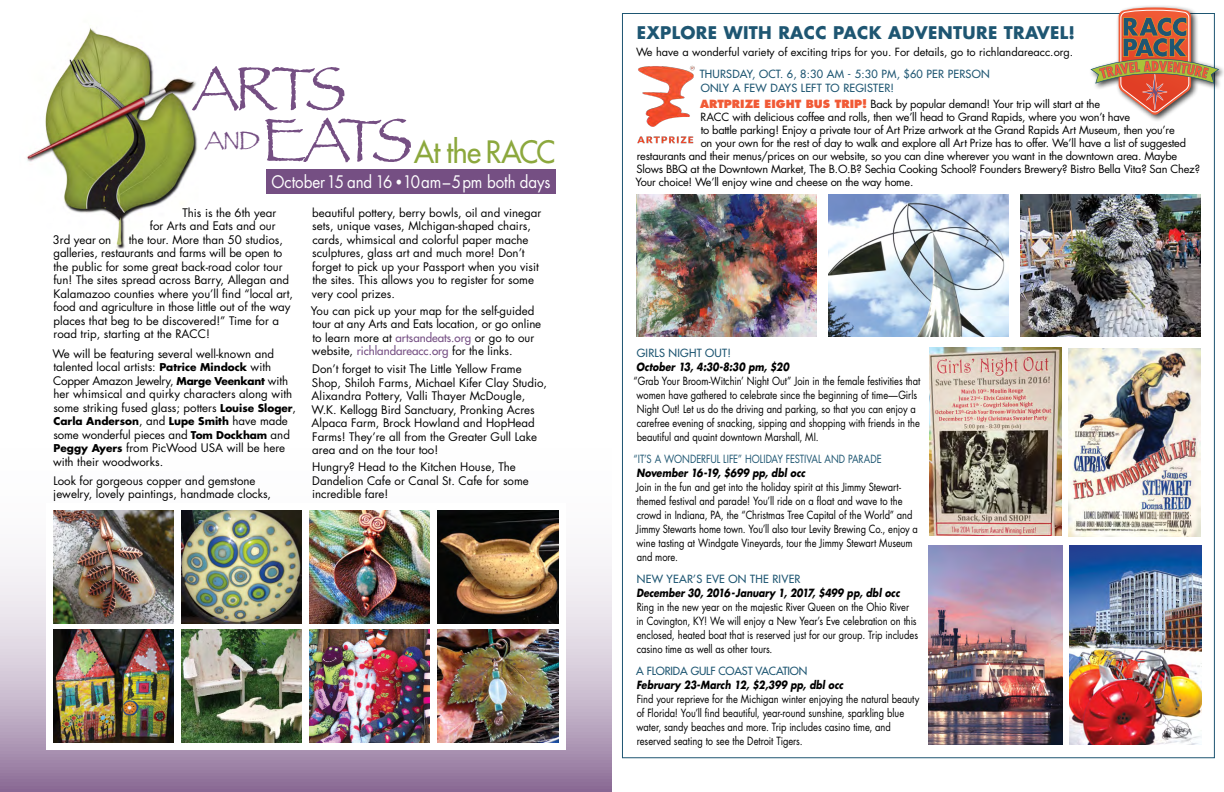
<style>
.page{position:relative;width:1224px;height:792px;background:#fff}
.page>*{position:absolute;margin:0;border:0;box-sizing:border-box;transform-origin:0 0}
.Announcements{font:63.2px "Papyrus";letter-spacing:-.12em;color:#754f83}
.Announcements-2{font:30px "Futura";letter-spacing:-.025em;color:#8ca83d;scale:.95 1}
.Announcements-3{font:26.3px "Papyrus";color:#754f83}
.Travel__Page_Head{font:700 17px "Futura";letter-spacing:.02em;color:#1e5672}
.Announcements-4{font:16.8px "Futura";letter-spacing:-.005em;color:#fff;scale:.9 1}
.t1{font:11.5px/13.5px "Futura";color:#000}
.Travel__Trip_Name{font:11px/14px "Futura";letter-spacing:-.015em;color:#000;scale:.85 1}
.Travel__Trip_Name-2{font:11px "Futura";letter-spacing:-.015em;color:#000}
.PYS_Donors_List_2016{font:11px/14px "Futura";letter-spacing:-.005em;color:#000;scale:.85 1}
.Travel__Trip_Name-3{font:italic 700 11px/14px "Futura";letter-spacing:-.005em;color:#000;scale:.85 1}
.Travel__Trip_Name-4{font:11px/14px "Futura";letter-spacing:.02em;color:#1e5672}
.Featrued_Travel_Copy{font:11px "Futura";color:#000}
.Travel__Trip_Name-5{font:11px "Futura";color:#1e5672;scale:.85 1}
.Travel__Trip_Name-6{font:11px "Futura";letter-spacing:-.01em;color:#1e5672}
.t2{font:700 10.5px "Futura";color:#000}
.s1{font-size:13px}
.s2{font-weight:700;font-size:10.5px}
.s3{font-weight:400;font-size:11.5px}
.s4{color:#754f83}
.s5{font-weight:800;color:#f15a36}
.s6{font-weight:400;font-style:normal;color:#1e5672}
</style>
<div class="page">
<svg style="left:0;top:169px;width:612px;height:623px"></svg>
<div style="left:46px;top:504px;width:519px;height:246px;background:#fff"></div>
<div style="left:266px;top:170px;width:290px;height:24px;background:#754f83"></div>
<img style="left:20px;top:28px;width:178px;height:221px">
<img style="left:53px;top:510px;width:120px;height:113px">
<img style="left:181px;top:510px;width:121px;height:113px">
<img style="left:309px;top:510px;width:121px;height:113px">
<img style="left:438px;top:510px;width:120px;height:113px">
<img style="left:53px;top:630px;width:120px;height:113px">
<img style="left:181px;top:630px;width:121px;height:113px">
<img style="left:309px;top:630px;width:121px;height:113px">
<img style="left:438px;top:630px;width:120px;height:113px">
<img style="left:929px;top:347px;width:133px;height:188px">
<img style="left:1068px;top:349px;width:132px;height:187px">
<img style="left:929px;top:546px;width:133px;height:199px">
<img style="left:1069px;top:546px;width:133px;height:198px">
<div style="left:1088px;top:4px;width:136px;height:118px;background:#000;opacity:.75"></div>
<svg style="left:1090px;top:7px;width:129px;height:108px"></svg>
<img style="left:638px;top:65px;width:56px;height:78px">
<img style="left:636px;top:194px;width:180px;height:143px">
<img style="left:1020px;top:194px;width:180px;height:143px">
<img style="left:828px;top:194px;width:180px;height:143px">
<p class="Announcements" style="left:192px;top:50px;width:156px">ARTS</p>
<p class="Announcements-3" style="left:205px;top:124px;width:57px">AND</p>
<p class="Announcements" style="left:261px;top:102px;width:154px">EATS</p>
<p class="Announcements-2" style="left:414px;top:132px;width:150px">At the RACC</p>
<p class="Announcements-4" style="left:272px;top:170px;width:311px">October15 and 16 <span class="s1">•</span>10am–5pm both days</p>
<p class="t1" style="left:150px;top:206px;width:128px;text-align:right">This is the 6th year<br>for Arts and Eats and our</p>
<p class="t1" style="left:53px;top:233px;width:241px;text-indent:75px">the tour. More than 50 studios, galleries, restaurants and farms will be open to the public for some great back-road color tour fun! The sites spread across Barry, Allegan and Kalamazoo counties where you’ll find “local art, food and agriculture in those little out of the way places that beg to be discovered!” Time for a road trip, starting at the RACC!</p>
<p class="t1" style="left:53px;top:347px;width:245px">We will be featuring several well-known and talented local artists: <span class="s2">Patrice Mindock</span> with Copper Amazon Jewelry, <span class="s2">Marge Veenkant</span> with her whimsical and quirky characters along with some striking fused glass; potters <span class="s2">Louise Sloger</span>,</p>
<p class="t2" style="left:53px;top:414px;width:236px">Carla Anderson<span class="s3">, and</span> Lupe Smith <span class="s3">have made</span></p>
<p class="t1" style="left:53px;top:428px;width:238px">some wonderful pieces and <span class="s2">Tom Dockham</span> and<br><span class="s2">Peggy Ayers</span> from PicWood USA will be here with their woodworks.</p>
<p class="t1" style="left:53px;top:474px;width:219px">Look for gorgeous copper and gemstone jewelry, lovely paintings, handmade clocks,</p>
<p class="t1" style="left:53px;top:233px;width:60px">3rd year on</p>
<p class="t1" style="left:312px;top:205px;width:231px">beautiful pottery, berry bowls, oil and vinegar sets, unique vases, MIchigan-shaped chairs, cards, whimsical and colorful paper mache sculptures, glass art and much more! Don’t forget to pick up your Passport when you visit the sites. This allows you to register for some very cool prizes.</p>
<p class="t1" style="left:311px;top:304px;width:232px">You can pick up your map for the self-guided tour at any Arts and Eats location, or go online to learn more at <span class="s4">artsandeats.org</span> or go to our website, <span class="s4">richlandareacc.org</span> for the links.</p>
<p class="t1" style="left:311px;top:362px;width:237px">Don’t forget to visit The Little Yellow Frame Shop, Shiloh Farms, Michael Kifer Clay Studio, Alixandra Pottery, Valli Thayer McDougle, W.K. Kellogg Bird Sanctuary, Pronking Acres Alpaca Farm, Brock Howland and HopHead Farms! They’re all from the Greater Gull Lake area and on the tour too!</p>
<p class="t1" style="left:312px;top:460px;width:218px">Hungry? Head to the Kitchen House, The<br>Dandelion Cafe or Canal St. Cafe for some incredible fare!</p>
<p class="Travel__Page_Head" style="left:637px;top:20px;width:440px">EXPLORE WITH RACC PACK ADVENTURE TRAVEL!</p>
<p class="Featrued_Travel_Copy" style="left:636px;top:44px;width:439px">We have a wonderful variety of exciting trips for you. For details, go to richlandareacc.org.</p>
<p class="Travel__Trip_Name-4" style="left:700px;top:66px;width:292px">THURSDAY, OCT. 6, 8:30 AM - 5:30 PM, $60 PER PERSON<br>ONLY A FEW DAYS LEFT TO REGISTER!</p>
<p class="Travel__Trip_Name-2" style="left:700px;top:96px;width:402px"><span class="s5">ARTPRIZE EIGHT BUS TRIP!</span> Back by popular demand! Your trip will start at the</p>
<p class="Travel__Trip_Name-2" style="left:701px;top:109px;width:431px">RACC with delicious coffee and rolls, then we’ll head to Grand Rapids, where you won’t have</p>
<p class="Travel__Trip_Name-2" style="left:701px;top:122px;width:476px">to battle parking! Enjoy a private tour of Art Prize artwork at the Grand Rapids Art Museum, then you’re</p>
<p class="Travel__Trip_Name-2" style="left:701px;top:135px;width:487px">on your own for the rest of day to walk and explore all Art Prize has to offer. We’ll have a list of suggested</p>
<p class="Travel__Trip_Name-2" style="left:637px;top:148px;width:542px">restaurants and their menus/prices on our website, so you can dine wherever you want in the downtown area. Maybe</p>
<p class="Travel__Trip_Name-2" style="left:637px;top:161px;width:565px">Slows BBQ at the Downtown Market, The B.O.B? Sechia Cooking School? Founders Brewery? Bistro Bella Vita? San Chez?</p>
<p class="Travel__Trip_Name-2" style="left:636px;top:174px;width:279px">Your choice! We’ll enjoy wine and cheese on the way home.</p>
<p class="Travel__Trip_Name-3" style="left:636px;top:345px;width:181px"><span class="s6">GIRLS NIGHT OUT!<br></span>October 13, 4:30-8:30 pm, $20</p>
<p class="Travel__Trip_Name" style="left:634px;top:374px;width:339px">“Grab Your Broom-Witchin’ Night Out” Join in the female festivities that women have gathered to celebrate since the beginning of time—Girls Night Out! Let us do the driving and parking, so that you can enjoy a carefree evening of snacking, sipping and shopping with friends in the beautiful and quaint downtown Marshall, MI.</p>
<p class="Travel__Trip_Name-5" style="left:634px;top:451px;width:293px">“IT’S A WONDERFUL LIFE” HOLIDAY FESTIVAL AND PARADE</p>
<p class="Travel__Trip_Name-3" style="left:636px;top:465px;width:200px">November 16-19, $699 pp, dbl occ</p>
<p class="Travel__Trip_Name" style="left:636px;top:480px;width:333px">Join in the fun and get into the holiday spirit at this Jimmy Stewart&shy;themed festival and parade! You’ll ride on a float and wave to the crowd in Indiana, PA, the “Christmas Tree Capital of the World” and Jimmy Stewarts home town. You’ll also tour Levity Brewing Co., enjoy a wine tasting at Windgate Vineyards, tour the Jimmy Stewart Museum and more.</p>
<p class="Travel__Trip_Name-4" style="left:637px;top:572px;width:165px">NEW YEAR’S EVE ON THE RIVER</p>
<p class="Travel__Trip_Name-3" style="left:636px;top:585px;width:312px">December 30, 2016-January 1, 2017, $499 pp, dbl occ</p>
<p class="Travel__Trip_Name" style="left:637px;top:600px;width:333px">Ring in the new year on the majestic River Queen on the Ohio River in Covington, KY! We will enjoy a New Year’s Eve celebration on this enclosed, heated boat that is reserved just for our group. Trip includes casino time as well as other tours.</p>
<p class="Travel__Trip_Name-6" style="left:636px;top:663px;width:173px">A FLORIDA GULF COAST VACATION</p>
<p class="Travel__Trip_Name-3" style="left:636px;top:677px;width:245px">February 23-March 12, $2,399 pp, dbl occ</p>
<p class="PYS_Donors_List_2016" style="left:637px;top:692px;width:334px">Find your reprieve for the Michigan winter enjoying the natural beauty of Florida! You’ll find beautiful, year-round sunshine, sparkling blue water, sandy beaches and more. Trip includes casino time, and reserved seating to see the Detroit Tigers.</p>
</div>
